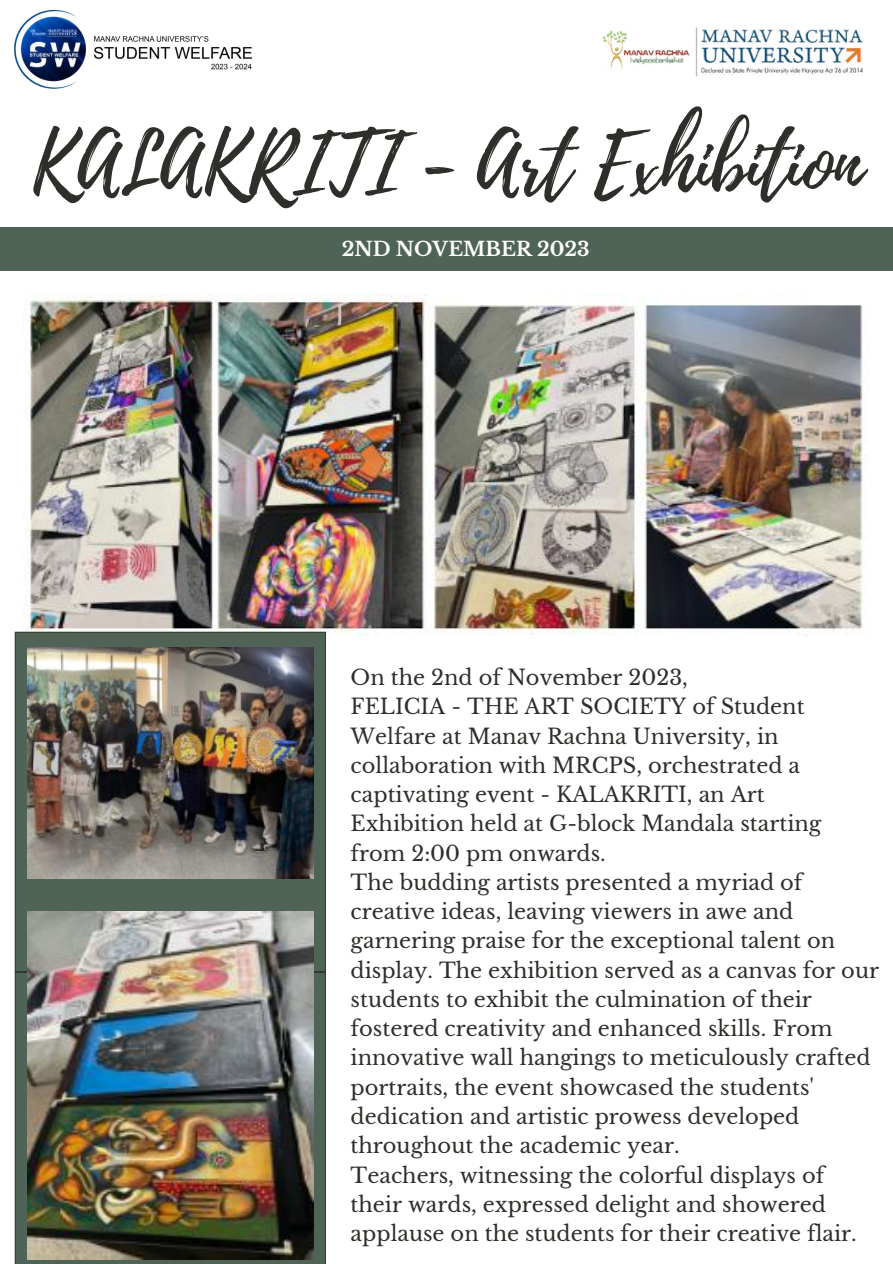
<style>
.page{position:relative;width:893px;height:1264px;background:#fff}
.page>*{position:absolute;margin:0;border:0;box-sizing:border-box;transform-origin:0 0}
.t1{font:81px "Playlist Script";color:#2e2e2a}
.t2{font:21px/29.2px "Libre Baskerville";color:#2e2e2a}
.t3{font:700 19.5px "Libre Baskerville";color:#fff}
</style>
<div class="page">
<div style="left:0;top:227px;width:892px;height:44px;background:#4f6456"></div>
<img style="left:15px;top:10px;width:236px;height:79px">
<img style="left:602px;top:27px;width:261px;height:50px">
<svg style="left:15px;top:972px;width:311px;height:291px;background:#4f6154"></svg>
<img style="left:23px;top:293px;width:843px;height:342px">
<svg style="left:15px;top:631px;width:311px;height:341px;background:#4f6355"></svg>
<img style="left:27px;top:911px;width:286px;height:348px">
<img style="left:27px;top:647px;width:286px;height:231px">
<h1 class="t1" style="left:31px;top:106px;width:832px">KALAKRITI - Art Exhibition</h1>
<p class="t3" style="left:342px;top:237px;width:249px">2ND NOVEMBER 2023</p>
<p class="t2" style="left:350px;top:663px;width:530px">On the 2nd of November 2023,<br>FELICIA - THE ART SOCIETY of Student Welfare at Manav Rachna University, in collaboration with MRCPS, orchestrated a captivating event - KALAKRITI, an Art Exhibition held at G-block Mandala starting from 2:00 pm onwards.<br>The budding artists presented a myriad of creative ideas, leaving viewers in awe and garnering praise for the exceptional talent on display. The exhibition served as a canvas for our students to exhibit the culmination of their fostered creativity and enhanced skills. From innovative wall hangings to meticulously crafted portraits, the event showcased the students' dedication and artistic prowess developed throughout the academic year.<br>Teachers, witnessing the colorful displays of their wards, expressed delight and showered applause on the students for their creative flair.</p>
</div>
